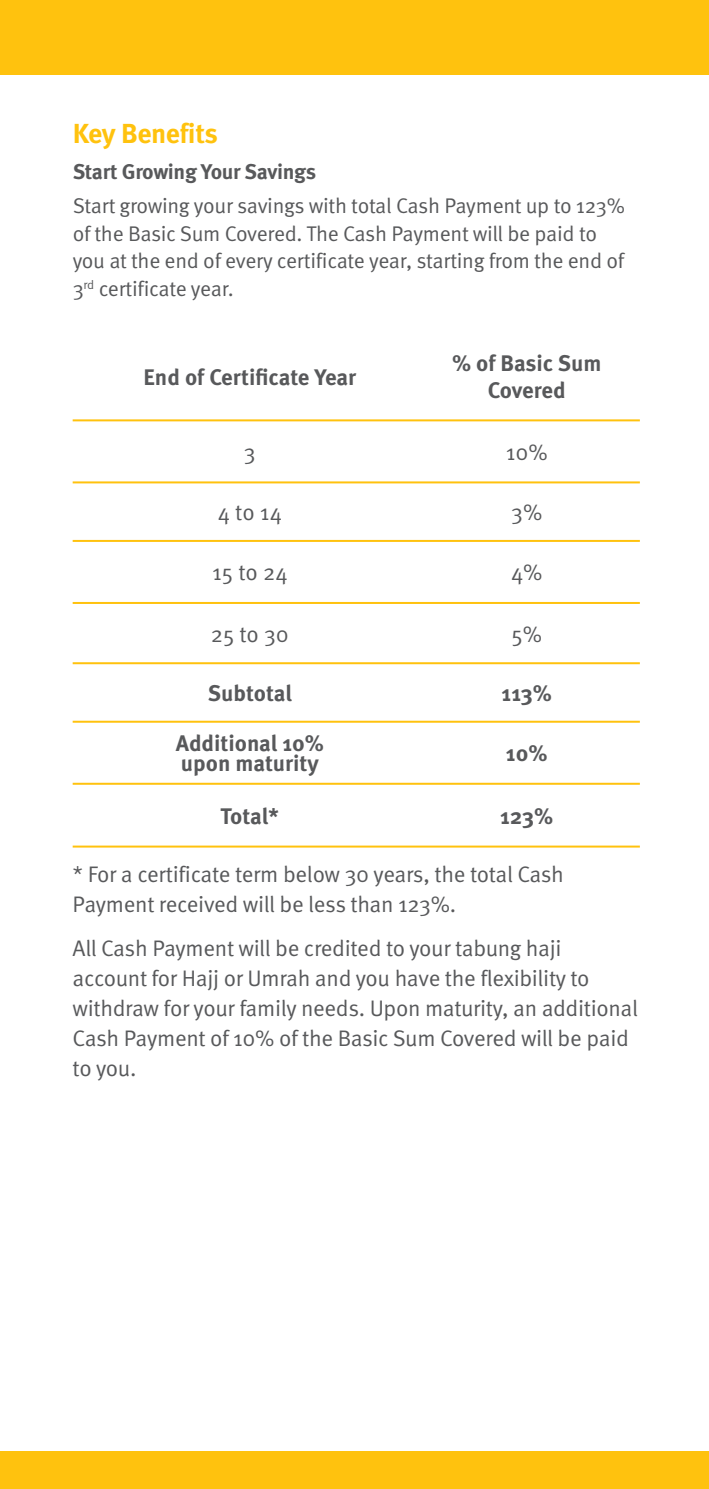
<style>
.page{position:relative;width:709px;height:1489px;background:#fff}
.page>*{position:absolute;margin:0;border:0;box-sizing:border-box;transform-origin:0 0}
.t1{font:700 27.5px "Meta Pro";letter-spacing:-.015em;color:#ffc20e}
.t2{font:22.5px/30px "Meta Pro";letter-spacing:-.015em;color:#58595b}
.t3{font:700 22.5px/27px "Meta Pro";color:#58595b;text-align:center}
.t4{font:21.25px/27.5px "Meta Pro";letter-spacing:-.015em;color:#58595b}
.t5{font:700 21.25px "Meta Pro";letter-spacing:-.015em;color:#58595b}
</style>
<div class="page">
<hr style="left:73px;top:419px;width:340px;height:2px;background:#ffc20e">
<hr style="left:413px;top:419px;width:227px;height:2px;background:#ffc20e">
<hr style="left:73px;top:481px;width:340px;height:2px;background:#ffc20e">
<hr style="left:413px;top:481px;width:227px;height:2px;background:#ffc20e">
<hr style="left:73px;top:540px;width:340px;height:2px;background:#ffc20e">
<hr style="left:413px;top:540px;width:227px;height:2px;background:#ffc20e">
<hr style="left:73px;top:602px;width:340px;height:2px;background:#ffc20e">
<hr style="left:413px;top:602px;width:227px;height:2px;background:#ffc20e">
<hr style="left:73px;top:662px;width:340px;height:2px;background:#ffc20e">
<hr style="left:413px;top:662px;width:227px;height:2px;background:#ffc20e">
<hr style="left:73px;top:720px;width:340px;height:2px;background:#ffc20e">
<hr style="left:413px;top:720px;width:227px;height:2px;background:#ffc20e">
<hr style="left:73px;top:782px;width:340px;height:2px;background:#ffc20e">
<hr style="left:413px;top:782px;width:227px;height:2px;background:#ffc20e">
<hr style="left:73px;top:845px;width:340px;height:2px;background:#ffc20e">
<hr style="left:413px;top:845px;width:227px;height:2px;background:#ffc20e">
<div style="left:0;top:0;width:709px;height:74px;background:#ffc20e"></div>
<div style="left:0;top:1451px;width:709px;height:37px;background:#ffc20e"></div>
<p class="t1" style="left:73px;top:116px;width:147px">Key Benefits</p>
<p class="t5" style="left:73px;top:158px;width:245px">Start Growing Your Savings</p>
<p class="t4" style="left:73px;top:193px;width:554px">Start growing your savings with total Cash Payment up to 123% of the Basic Sum Covered. The Cash Payment will be paid to you at the end of every certificate year, starting from the end of 3<sup>rd</sup> certificate year.</p>
<p class="t3" style="left:143px;top:364px;width:214px">End of Certificate Year</p>
<p class="t3" style="left:452px;top:350px;width:151px">% of Basic Sum<br>Covered</p>
<p class="t2" style="left:244px;top:438px;width:13px">3</p>
<p class="t2" style="left:505px;top:438px;width:44px">10%</p>
<p class="t2" style="left:218px;top:498px;width:66px">4 to 14</p>
<p class="t2" style="left:511px;top:498px;width:33px">3%</p>
<p class="t2" style="left:212px;top:558px;width:77px">15 to 24</p>
<p class="t2" style="left:511px;top:558px;width:33px">4%</p>
<p class="t2" style="left:211px;top:619px;width:80px">25 to 30</p>
<p class="t2" style="left:511px;top:619px;width:32px">5%</p>
<p class="t3" style="left:208px;top:680px;width:85px">Subtotal</p>
<p class="t3" style="left:501px;top:680px;width:52px">113%</p>
<p class="t3" style="left:176px;top:734px;width:150px;line-height:20px;text-align:left">Additional 10% upon maturity</p>
<p class="t3" style="left:506px;top:740px;width:43px">10%</p>
<p class="t3" style="left:220px;top:803px;width:60px">Total*</p>
<p class="t3" style="left:500px;top:803px;width:55px">123%</p>
<p class="t2" style="left:73px;top:859px;width:493px">* For a certificate term below 30 years, the total Cash<br>Payment received will be less than 123%.</p>
<p class="t2" style="left:73px;top:933px;width:567px">All Cash Payment will be credited to your tabung haji account for Hajj or Umrah and you have the flexibility to withdraw for your family needs. Upon maturity, an additional Cash Payment of 10% of the Basic Sum Covered will be paid to you.</p>
</div>
